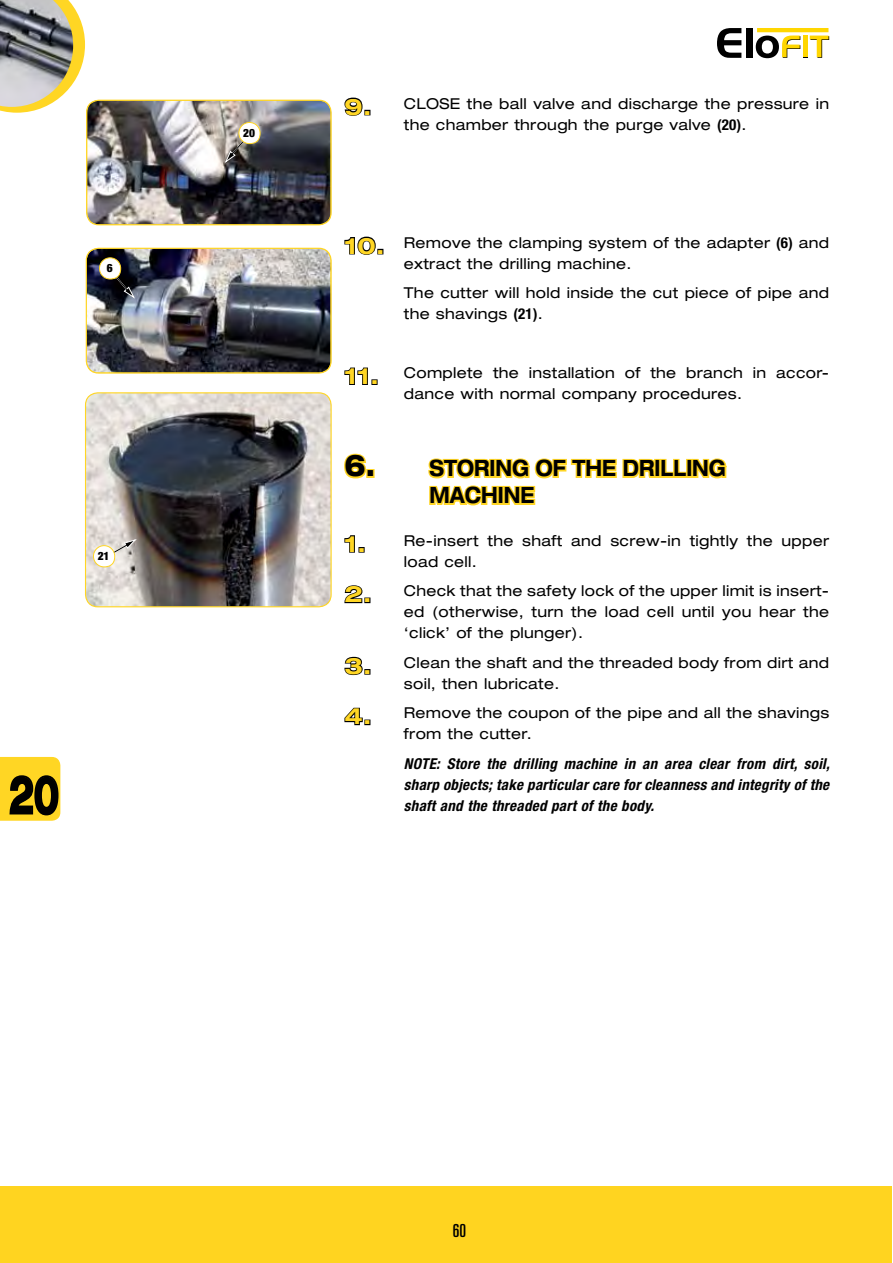
<style>
.page{position:relative;width:893px;height:1263px;background:#fff}
.page>*{position:absolute;margin:0;border:0;box-sizing:border-box;transform-origin:0 0}
.t1{font:700 expanded 52.5px "Helvetica Neue LT Std";color:#000;scale:.58 1}
.Sottocapitolo{font:700 expanded 22.5px/27px "Helvetica Neue LT Std";color:#000;scale:.8 1}
.t2{font:ultra-condensed 18px "Univers LT Std";color:#000}
._8-Testo_rientrato_n{font:expanded 15px/21px "Helvetica Neue LT Std";letter-spacing:.02em;color:#000}
._8-Testo_rientrato_n-2{font:italic 700 condensed 15px/21px "Helvetica Neue LT Std";letter-spacing:.02em;color:#000;text-align:justify}
._8a-Testo_rientrato{font:expanded 15px/21px "Helvetica Neue LT Std";letter-spacing:.02em;color:#000}
.t3{font:900 condensed 11.4px "Helvetica Neue LT Std";color:#000}
.s1{font-weight:700;font-size:22.5px;color:#ffd624}
.s2{font-weight:700;font-stretch:condensed}
.s3{font-weight:800;font-size:30px}
</style>
<div class="page">
<div style="left:0;top:1186px;width:892px;height:77px;background:#ffd420"></div>
<svg style="left:717px;top:28px;width:24px;height:30px"></svg>
<div style="left:746px;top:28px;width:6px;height:30px;background:#000"></div>
<svg style="left:803px;top:36px;width:5px;height:22px"></svg>
<svg style="left:756px;top:36px;width:44px;height:22px"></svg>
<hr style="left:803px;top:36px;width:4px;height:21px;background:#ffd600">
<svg style="left:810px;top:36px;width:19px;height:22px"></svg>
<hr style="left:757px;top:28px;width:71px;height:4px;background:#ffd600">
<svg style="left:0;top:757px;width:60px;height:64px;background:#d8b620"></svg>
<svg style="left:344px;top:97px;width:26px;height:19px"></svg>
<svg style="left:344px;top:236px;width:39px;height:19px"></svg>
<svg style="left:344px;top:367px;width:24px;height:18px"></svg>
<div style="left:371px;top:379px;width:7px;height:6px;border:2px solid #000"></div>
<svg style="left:344px;top:453px;width:22px;height:26px"></svg>
<div style="left:366px;top:469px;width:9px;height:9px;border:3px solid #ffd624"></div>
<svg style="left:428px;top:458px;width:299px;height:48px"></svg>
<svg style="left:344px;top:535px;width:11px;height:18px"></svg>
<div style="left:358px;top:547px;width:7px;height:6px;border:2px solid #000"></div>
<svg style="left:344px;top:585px;width:26px;height:19px"></svg>
<svg style="left:344px;top:656px;width:26px;height:20px"></svg>
<svg style="left:344px;top:707px;width:26px;height:19px"></svg>
<img style="left:86px;top:248px;width:245px;height:125px">
<div style="left:99px;top:258px;width:22px;height:21px;background:#fff;border-radius:50%"></div>
<div style="left:99px;top:257px;width:22px;height:22px;border:1px solid #ffd624;border-radius:50%"></div>
<img style="left:86px;top:394px;width:244px;height:213px">
<div style="left:85px;top:392px;width:247px;height:215px;border:1px solid #ffd624;border-radius:12px"></div>
<svg style="left:102px;top:539px;width:35px;height:21px"></svg>
<div style="left:93px;top:546px;width:22px;height:21px;background:#fff;border-radius:50%"></div>
<div style="left:93px;top:545px;width:22px;height:22px;border:1px solid #ffd624;border-radius:50%"></div>
<img style="left:0;top:0;width:331px;height:225px">
<div style="left:239px;top:122px;width:21px;height:22px;background:#fff;border-radius:50%"></div>
<div style="left:239px;top:122px;width:21px;height:22px;border:1px solid #ffd624;border-radius:50%"></div>
<p class="t3" style="left:107px;top:261px;width:7px">6</p>
<p class="t3" style="left:98px;top:549px;width:13px">21</p>
<h1 class="t1" style="left:9px;top:762px;width:87px">20</h1>
<p class="t3" style="left:243px;top:126px;width:13px">20</p>
<p class="_8-Testo_rientrato_n" style="left:404px;top:92px;width:427px;text-indent:-60px"><span class="s1">9.</span> CLOSE the ball valve and discharge the pressure in the chamber through the purge valve <span class="s2">(20)</span>.</p>
<p class="_8-Testo_rientrato_n" style="left:404px;top:231px;width:427px;text-indent:-60px"><span class="s1">10.</span> Remove the clamping system of the adapter <span class="s2">(6)</span> and extract the drilling machine.</p>
<p class="_8-Testo_rientrato_n" style="left:404px;top:282px;width:427px">The cutter will hold inside the cut piece of pipe and the shavings <span class="s2">(21)</span>.</p>
<p class="_8-Testo_rientrato_n" style="left:404px;top:362px;width:427px;text-indent:-60px"><span class="s1">11.</span> Complete the installation of the branch in accor&shy;dance with normal company procedures.</p>
<p class="Sottocapitolo" style="left:429px;top:454px;width:372px;text-indent:-85px"><span class="s3">6.</span> STORING OF THE DRILLING<br>MACHINE</p>
<p class="_8a-Testo_rientrato" style="left:404px;top:530px;width:427px;text-indent:-60px"><span class="s1">1.</span> Re-insert the shaft and screw-in tightly the upper load cell.</p>
<p class="_8-Testo_rientrato_n" style="left:404px;top:580px;width:427px;text-align:justify;text-indent:-60px"><span class="s1">2.</span> Check that the safety lock of the upper limit is insert&shy;ed (otherwise, turn the load cell until you hear the ‘click’ of the plunger).</p>
<p class="_8-Testo_rientrato_n" style="left:404px;top:652px;width:427px;text-indent:-60px"><span class="s1">3.</span> Clean the shaft and the threaded body from dirt and soil, then lubricate.</p>
<p class="_8-Testo_rientrato_n" style="left:404px;top:702px;width:427px;text-indent:-60px"><span class="s1">4.</span> Remove the coupon of the pipe and all the shavings from the cutter.</p>
<p class="_8-Testo_rientrato_n-2" style="left:404px;top:753px;width:427px">NOTE: Store the drilling machine in an area clear from dirt, soil, sharp objects; take particular care for cleanness and integrity of the shaft and the threaded part of the body.</p>
<p class="t2" style="left:453px;top:1220px;width:15px">60</p>
</div>
